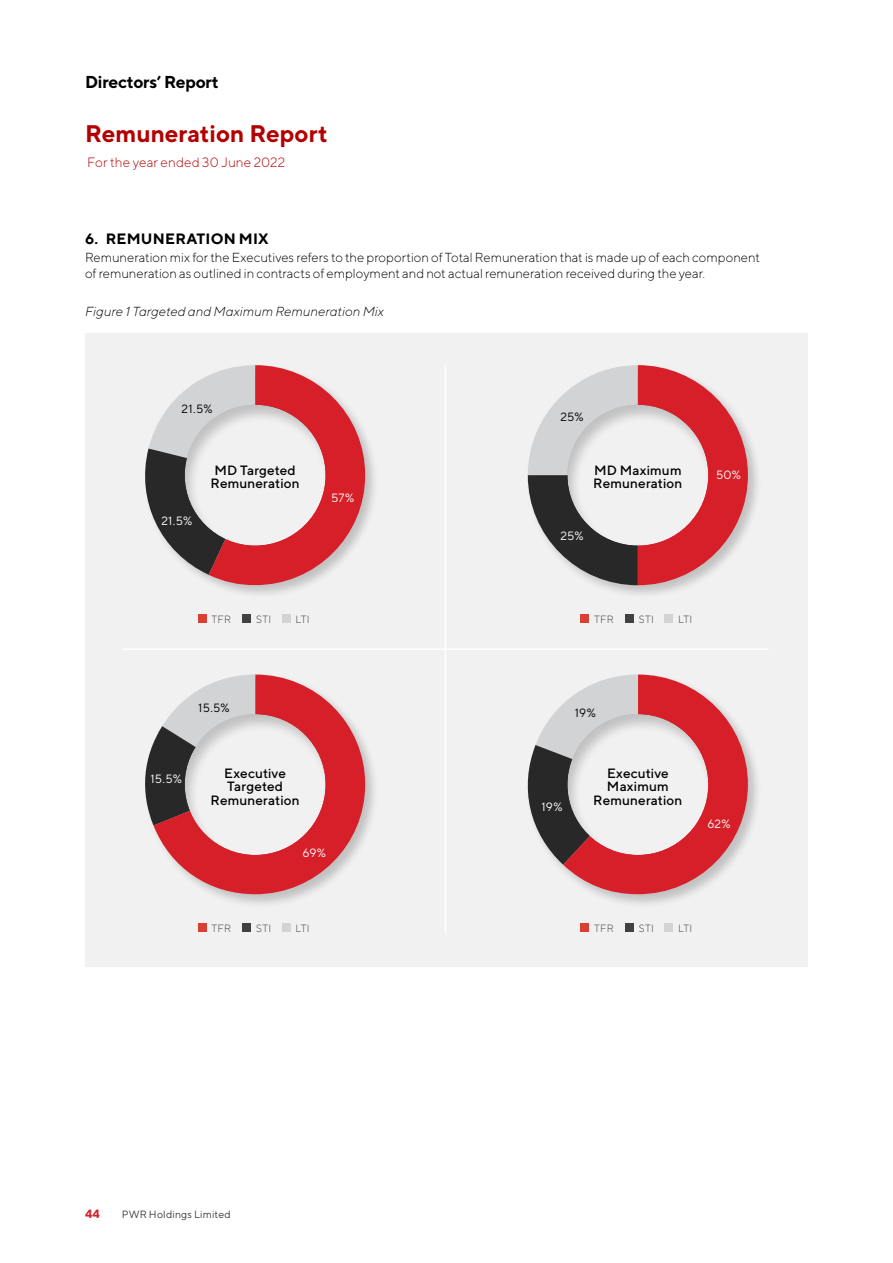
<style>
.page{position:relative;width:893px;height:1263px;background:#fff}
.page>*{position:absolute;margin:0;border:0;box-sizing:border-box;transform-origin:0 0}
.t1{font:700 24px "TT Norms";letter-spacing:-.005em;color:#b30101}
.t2{font:700 17.25px "TT Norms";letter-spacing:-.015em;color:#000}
.t3{font:700 15px "TT Norms";letter-spacing:.015em;color:#000}
.t4{font:500 13.5px/13.5px "TT Norms";letter-spacing:.01em;color:#000}
.t5{font:300 13.5px "TT Norms";letter-spacing:.005em;color:#b30101}
.t6{font:300 13.2px/16.2px "TT Norms";color:#000}
.t7{font:italic 300 13.2px "TT Norms";color:#000}
.t8{font:12px "TT Norms";letter-spacing:.01em;color:#fff}
.t9{font:12px "TT Norms";letter-spacing:.01em;color:#000}
.t10{font:700 12px "TT Norms";color:#d61f29}
.t11{font:300 10.5px "TT Norms";letter-spacing:.02em;color:#414042}
.t12{font:10.5px "TT Norms";letter-spacing:.015em;color:#3c3c3d}
</style>
<div class="page">
<div style="left:85px;top:333px;width:723px;height:634px;background:#f1f1f2"></div>
<div style="left:143px;top:363px;width:236px;height:236px;background:#000;opacity:.2"></div>
<svg style="left:145px;top:365px;width:220px;height:220px"></svg>
<div style="left:182px;top:402px;width:144px;height:144px;background:#000;opacity:.2"></div>
<div style="left:198px;top:614px;width:8px;height:9px;background:#da3f34"></div>
<div style="left:242px;top:614px;width:9px;height:9px;background:#414042"></div>
<div style="left:282px;top:614px;width:8px;height:9px;background:#d1d3d4"></div>
<div style="left:143px;top:673px;width:236px;height:235px;background:#000;opacity:.2"></div>
<svg style="left:145px;top:674px;width:8px;height:151px"></svg>
<svg style="left:153px;top:674px;width:212px;height:220px"></svg>
<div style="left:182px;top:711px;width:144px;height:144px;background:#000;opacity:.2"></div>
<div style="left:198px;top:923px;width:8px;height:9px;background:#da3f34"></div>
<div style="left:242px;top:923px;width:9px;height:9px;background:#414042"></div>
<div style="left:282px;top:923px;width:8px;height:9px;background:#d1d3d4"></div>
<div style="left:526px;top:363px;width:236px;height:236px;background:#000;opacity:.2"></div>
<svg style="left:528px;top:365px;width:220px;height:220px"></svg>
<div style="left:565px;top:402px;width:144px;height:144px;background:#000;opacity:.2"></div>
<div style="left:580px;top:614px;width:9px;height:9px;background:#da3f34"></div>
<div style="left:625px;top:614px;width:9px;height:9px;background:#414042"></div>
<div style="left:664px;top:614px;width:9px;height:9px;background:#d1d3d4"></div>
<div style="left:526px;top:673px;width:236px;height:235px;background:#000;opacity:.2"></div>
<svg style="left:528px;top:674px;width:220px;height:220px"></svg>
<div style="left:565px;top:711px;width:144px;height:144px;background:#000;opacity:.2"></div>
<div style="left:580px;top:923px;width:9px;height:9px;background:#da3f34"></div>
<div style="left:625px;top:923px;width:9px;height:9px;background:#414042"></div>
<div style="left:664px;top:923px;width:9px;height:9px;background:#d1d3d4"></div>
<hr style="left:445px;top:365px;width:1px;height:568px;background:#fff">
<hr style="left:123px;top:648px;width:645px;height:2px;background:#fff">
<h2 class="t2" style="left:85px;top:71px;width:135px">Directors’ Report</h2>
<h1 class="t1" style="left:85px;top:119px;width:244px">Remuneration Report</h1>
<p class="t5" style="left:87px;top:154px;width:200px">For the year ended 30 June 2022</p>
<p class="t3" style="left:85px;top:229px;width:185px">6. REMUNERATION MIX</p>
<p class="t6" style="left:85px;top:249px;width:676px">Remuneration mix for the Executives refers to the proportion of Total Remuneration that is made up of each component of remuneration as outlined in contracts of employment and not actual remuneration received during the year.</p>
<p class="t7" style="left:85px;top:303px;width:300px">Figure 1 Targeted and Maximum Remuneration Mix</p>
<p class="t9" style="left:182px;top:401px;width:32px">21.5%</p>
<p class="t8" style="left:161px;top:513px;width:32px">21.5%</p>
<p class="t4" style="left:211px;top:463px;width:91px">MD Targeted<br>Remuneration</p>
<p class="t8" style="left:331px;top:491px;width:25px">57%</p>
<p class="t11" style="left:212px;top:613px;width:21px">TFR</p>
<p class="t11" style="left:256px;top:613px;width:17px">STI</p>
<p class="t11" style="left:296px;top:613px;width:16px">LTI</p>
<p class="t9" style="left:198px;top:700px;width:33px">15.5%</p>
<p class="t8" style="left:150px;top:771px;width:33px">15.5%</p>
<p class="t4" style="left:211px;top:766px;width:91px;text-align:center">Executive<br>Targeted<br>Remuneration</p>
<p class="t8" style="left:302px;top:846px;width:25px">69%</p>
<p class="t11" style="left:212px;top:922px;width:21px">TFR</p>
<p class="t11" style="left:256px;top:922px;width:17px">STI</p>
<p class="t11" style="left:296px;top:922px;width:16px">LTI</p>
<p class="t10" style="left:85px;top:1206px;width:16px">44</p>
<p class="t12" style="left:122px;top:1208px;width:111px">PWR Holdings Limited</p>
<p class="t9" style="left:560px;top:410px;width:25px">25%</p>
<p class="t4" style="left:593px;top:463px;width:91px">MD Maximum<br>Remuneration</p>
<p class="t8" style="left:560px;top:528px;width:25px">25%</p>
<p class="t8" style="left:716px;top:467px;width:26px">50%</p>
<p class="t11" style="left:594px;top:613px;width:21px">TFR</p>
<p class="t11" style="left:639px;top:613px;width:17px">STI</p>
<p class="t11" style="left:678px;top:613px;width:16px">LTI</p>
<p class="t9" style="left:575px;top:705px;width:22px">19%</p>
<p class="t8" style="left:542px;top:799px;width:22px">19%</p>
<p class="t4" style="left:593px;top:766px;width:91px;text-align:center">Executive<br>Maximum<br>Remuneration</p>
<p class="t8" style="left:707px;top:816px;width:25px">62%</p>
<p class="t11" style="left:594px;top:922px;width:21px">TFR</p>
<p class="t11" style="left:639px;top:922px;width:17px">STI</p>
<p class="t11" style="left:678px;top:922px;width:16px">LTI</p>
</div>
